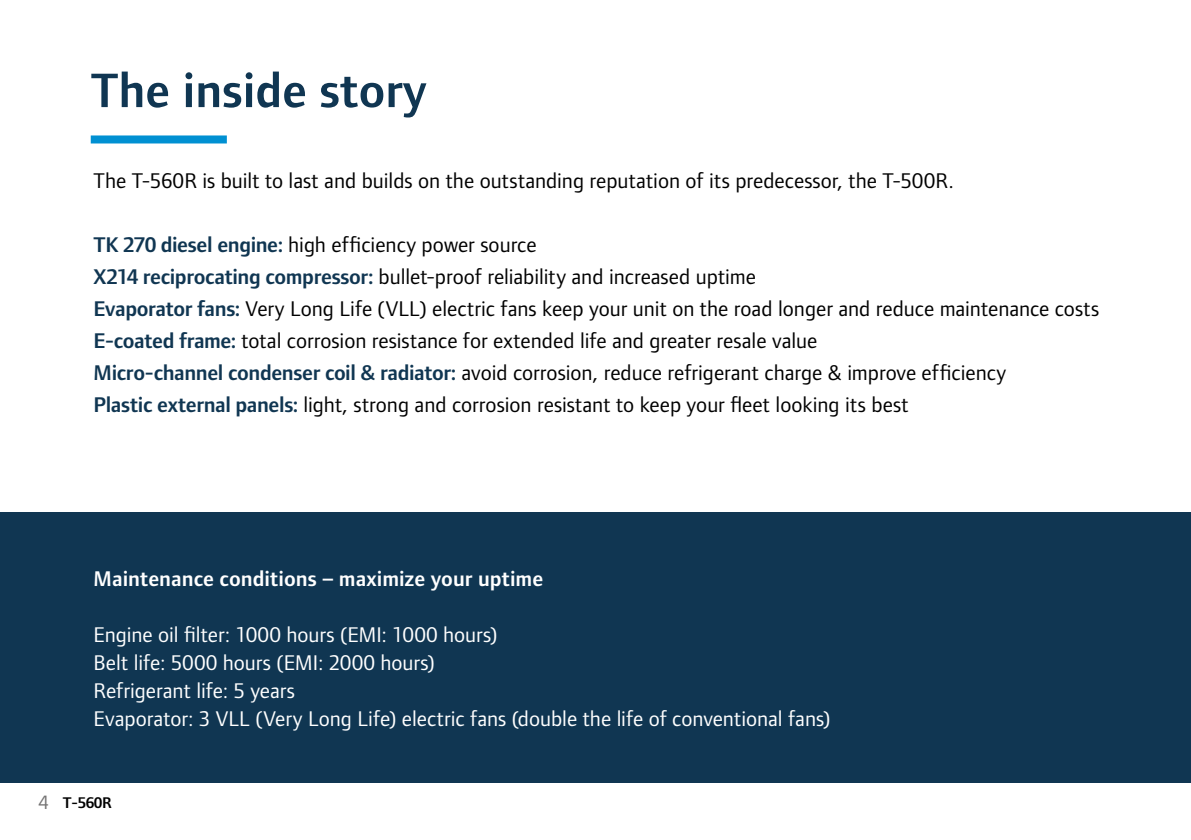
<style>
.page{position:relative;width:1191px;height:840px;background:#fff}
.page>*{position:absolute;margin:0;border:0;box-sizing:border-box;transform-origin:0 0}
.t1{font:600 50px "Foundry Form Sans Blonde";color:#103652}
.t2{font:22px/32px "Foundry Form Sans Blonde";color:#000}
.t3{font:22px/28px "Foundry Form Sans Blonde";color:#fff}
.t4{font:600 22px "Foundry Form Sans Blonde";color:#fff}
.t5{font:600 16px "Foundry Form Sans Blonde";color:#000}
.s1{font-weight:600;color:#103652}
.s2{font-weight:400;font-size:20px;color:#757474}
</style>
<div class="page">
<div style="left:91px;top:135px;width:136px;height:8px;background:#0090d2"></div>
<div style="left:0;top:512px;width:1191px;height:270px;background:#103652"></div>
<h1 class="t1" style="left:91px;top:62px;width:337px">The inside story</h1>
<p class="t2" style="left:94px;top:164px;width:862px">The T-560R is built to last and builds on the outstanding reputation of its predecessor, the T-500R.</p>
<p class="t2" style="left:94px;top:228px;width:1007px"><span class="s1">TK 270 diesel engine:</span> high efficiency power source<br><span class="s1">X214 reciprocating compressor:</span> bullet-proof reliability and increased uptime<br><span class="s1">Evaporator fans:</span> Very Long Life (VLL) electric fans keep your unit on the road longer and reduce maintenance costs <span class="s1">E-coated frame:</span> total corrosion resistance for extended life and greater resale value<br><span class="s1">Micro-channel condenser coil &amp; radiator:</span> avoid corrosion, reduce refrigerant charge &amp; improve efficiency<br><span class="s1">Plastic external panels:</span> light, strong and corrosion resistant to keep your fleet looking its best</p>
<p class="t4" style="left:94px;top:566px;width:451px">Maintenance conditions – maximize your uptime</p>
<p class="t3" style="left:94px;top:620px;width:738px">Engine oil filter: 1000 hours (EMI: 1000 hours)<br>Belt life: 5000 hours (EMI: 2000 hours)<br>Refrigerant life: 5 years<br>Evaporator: 3 VLL (Very Long Life) electric fans (double the life of conventional fans)</p>
<p class="t5" style="left:38px;top:793px;width:75px"><span class="s2">4</span> T-560R</p>
</div>
